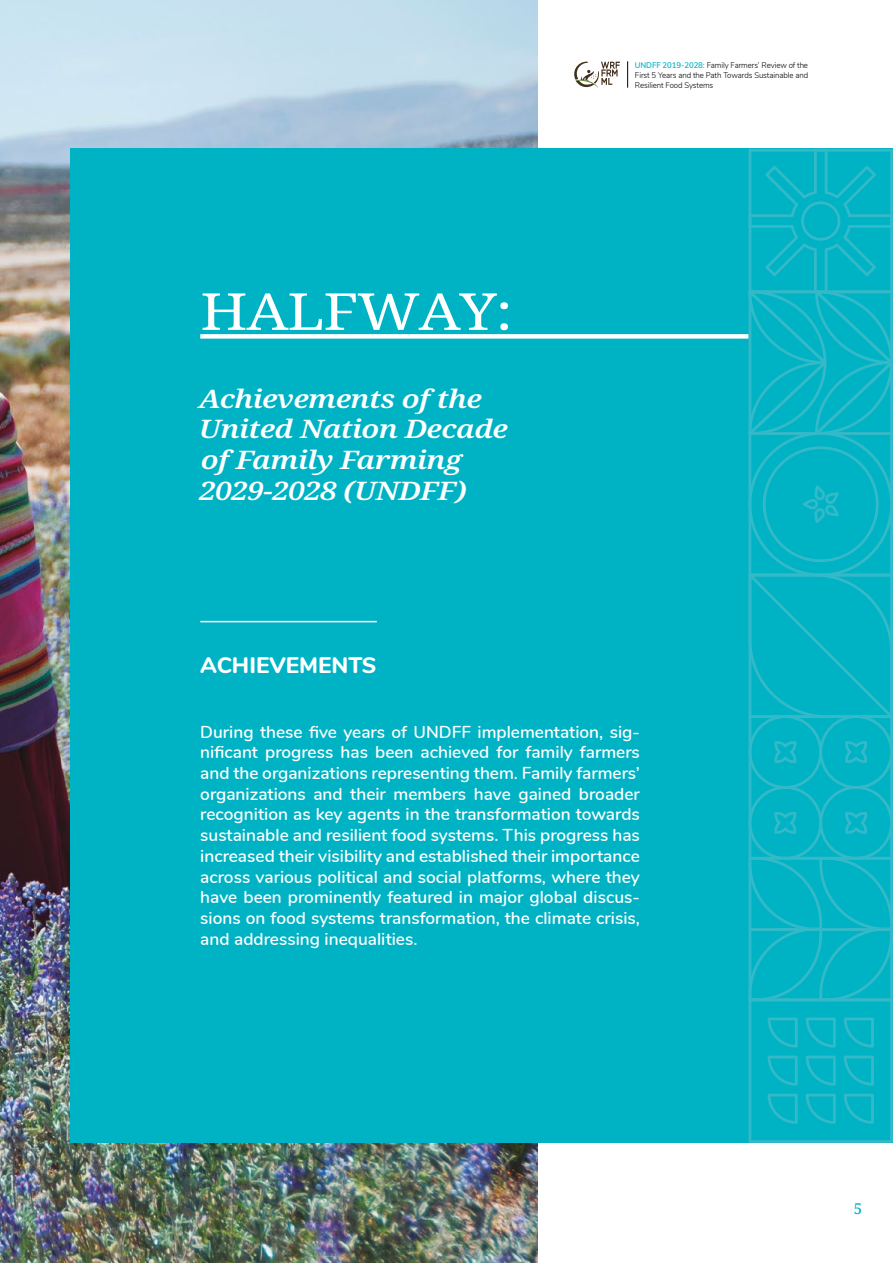
<style>
.page{position:relative;width:893px;height:1263px;background:#fff}
.page>*{position:absolute;margin:0;border:0;box-sizing:border-box;transform-origin:0 0}
.t1{font:51px "Noto Serif";letter-spacing:-.02em;color:#fff;scale:1.17 1}
.t2{font:italic 600 25.5px/30.6px "Noto Serif";letter-spacing:-.02em;color:#fff;scale:1.17 1}
.t3{font:800 22.5px "Nunito";color:#fff}
.t4{font:600 17.25px/20.7px "Nunito";color:#fff;text-align:justify}
.t5{font:15px "Noto Serif";color:#00b3c4}
.t6{font:300 8.25px/9.9px "Nunito";letter-spacing:-.01em;color:#000;text-align:justify;scale:.95 1}
.s1{font-weight:600;color:#00b3c4}
</style>
<div class="page">
<img style="left:0;top:0;width:537px;height:1263px">
<div style="left:70px;top:149px;width:823px;height:994px;background:#00b3c4"></div>
<svg style="left:748px;top:149px;width:145px;height:994px"></svg>
<div style="left:200px;top:334px;width:548px;height:5px;background:#fff"></div>
<hr style="left:200px;top:621px;width:177px;height:1px;background:#fff">
<svg style="left:574px;top:61px;width:46px;height:27px"></svg>
<svg style="left:627px;top:61px;width:1px;height:27px"></svg>
<h1 class="t1" style="left:200px;top:276px;width:268px">HALFWAY:</h1>
<h2 class="t2" style="left:199px;top:384px;width:266px">Achievements of the<br>United Nation Decade of Family Farming<br>2029-2028 (UNDFF)</h2>
<h3 class="t3" style="left:200px;top:649px;width:178px">ACHIEVEMENTS</h3>
<p class="t6" style="left:635px;top:60px;width:184px"><span class="s1">UNDFF 2019-2028:</span> Family Farmers’ Review of the First 5 Years and the Path Towards Sustainable and Resilient Food Systems</p>
<p class="t4" style="left:200px;top:720px;width:441px">During these five years of UNDFF implementation, sig&shy;nificant progress has been achieved for family farmers and the organizations representing them. Family farmers’ organizations and their members have gained broader recognition as key agents in the transformation towards sustainable and resilient food systems. This progress has increased their visibility and established their importance across various political and social platforms, where they have been prominently featured in major global discus&shy;sions on food systems transformation, the climate crisis, and addressing inequalities.</p>
<p class="t5" style="left:854px;top:1198px;width:10px">5</p>
</div>
